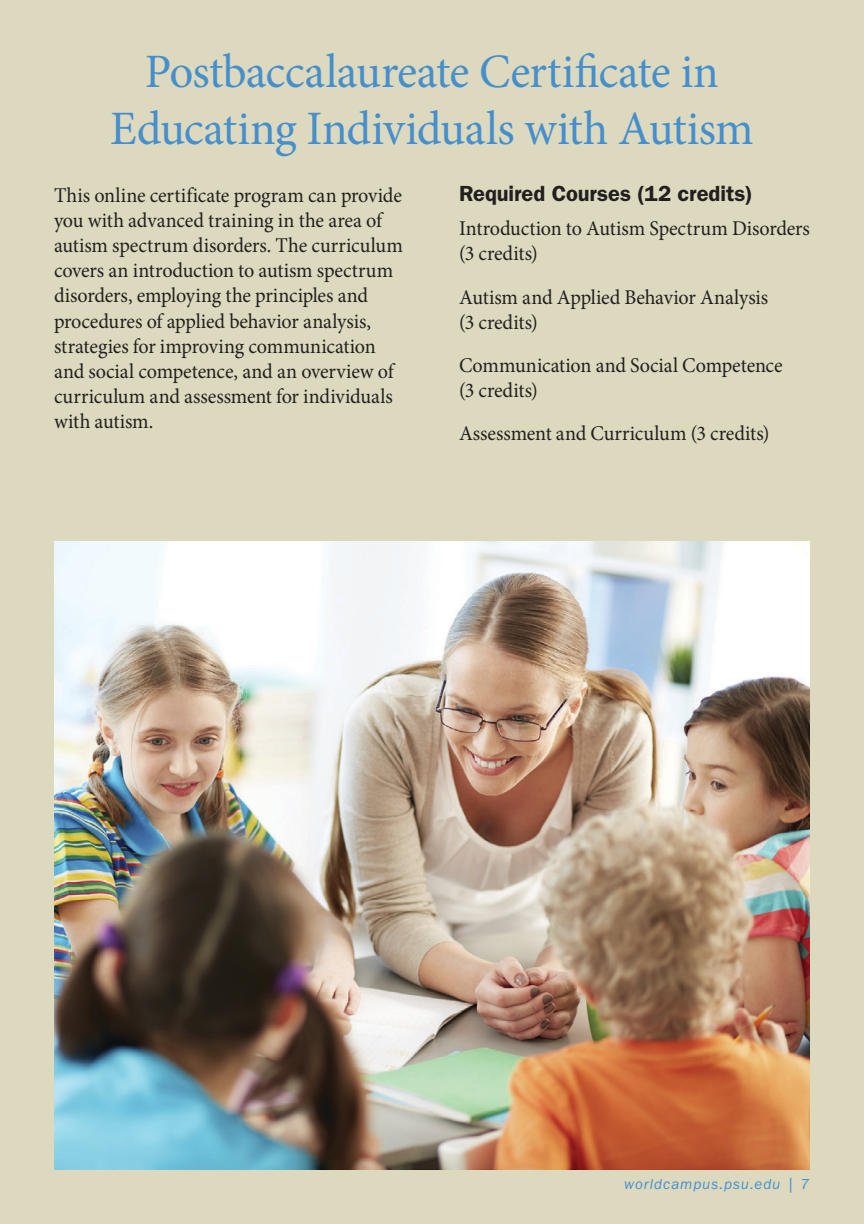
<style>
.page{position:relative;width:864px;height:1224px;background:#dcd9be}
.page>*{position:absolute;margin:0;border:0;box-sizing:border-box;transform-origin:0 0}
.t1{font:48px/57.6px "Minion Pro";letter-spacing:-.015em;color:#468fcd;text-align:center}
.t2{font:600 22px "ITC Franklin Gothic Std";letter-spacing:-.005em;color:#231f20}
.t3{font:21px/25.2px "Minion Pro";letter-spacing:-.005em;color:#231f20;scale:.96 1}
.t4{font:italic 15px "ITC Franklin Gothic Std";letter-spacing:.06em;color:#468fcd}
</style>
<div class="page">
<img style="left:54px;top:541px;width:756px;height:629px">
<h1 class="t1" style="left:110px;top:43px;width:645px">Postbaccalaureate Certifcate in<br>Educating Individuals with Autism</h1>
<p class="t3" style="left:54px;top:182px;width:365px">This online certificate program can provide you with advanced training in the area of autism spectrum disorders. The curriculum covers an introduction to autism spectrum disorders, employing the principles and procedures of applied behavior analysis, strategies for improving communication and social competence, and an overview of curriculum and assessment for individuals with autism.</p>
<h2 class="t2" style="left:459px;top:181px;width:295px">Required Courses (12 credits)</h2>
<p class="t3" style="left:459px;top:216px;width:367px">Introduction to Autism Spectrum Disorders (3 credits)</p>
<p class="t3" style="left:459px;top:284px;width:324px">Autism and Applied Behavior Analysis (3 credits)</p>
<p class="t3" style="left:459px;top:353px;width:339px">Communication and Social Competence (3 credits)</p>
<p class="t3" style="left:459px;top:421px;width:325px">Assessment and Curriculum (3 credits)</p>
<p class="t4" style="left:624px;top:1176px;width:187px">worldcampus.psu.edu | 7</p>
</div>
